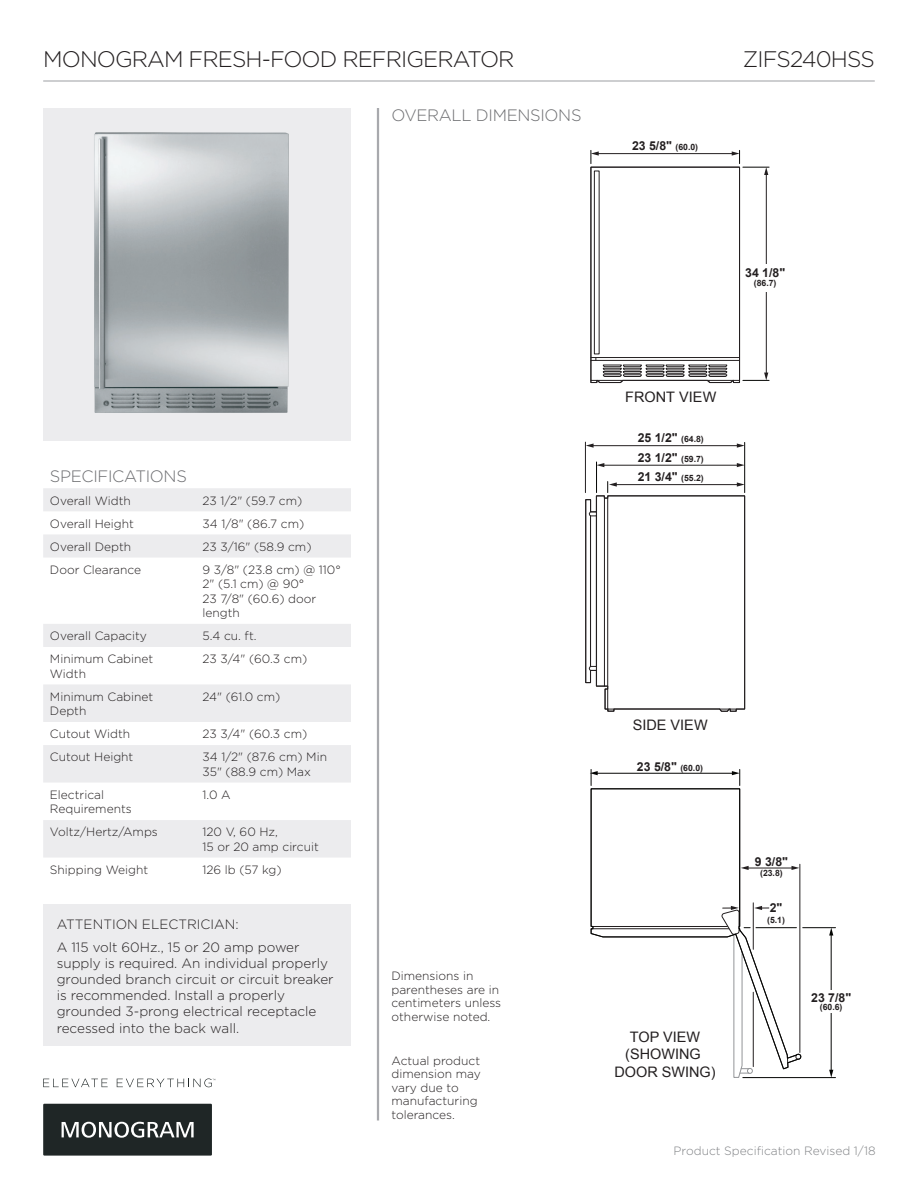
<style>
.page{position:relative;width:918px;height:1188px;background:#fff}
.page>*{position:absolute;margin:0;border:0;box-sizing:border-box;transform-origin:0 0}
.t1{font:300 22.5px "Gotham";letter-spacing:-.04em;color:#231f20}
.t2{font:300 16.5px "Gotham";letter-spacing:-.02em;color:#6c6d70}
.t3{font:14.4px/17.4px "Arial";color:#231f20;text-align:center}
.t4{font:300 13.5px/16.2px "Gotham";color:#231f20}
.t5{font:700 12.3px "Arial";color:#231f20}
.t6{font:300 12px/14.4px "Gotham";color:#231f20}
.t7{font:300 12px "Gotham";color:#808285}
.t8{font:700 8.7px "Arial";color:#231f20}
.s1{font-size:8.7px}
</style>
<div class="page">
<svg style="left:43px;top:1104px;width:169px;height:52px;background:#363c3c"></svg>
<svg style="left:43px;top:1079px;width:65px;height:8px"></svg>
<svg style="left:117px;top:1078px;width:98px;height:9px"></svg>
<hr style="left:377px;top:108px;width:2px;height:1012px;background:#a8a9ad">
<hr style="left:43px;top:80px;width:832px;height:2px;background:#a8a9ad">
<div style="left:43px;top:108px;width:308px;height:333px;background:#ececee"></div>
<svg style="left:43px;top:488px;width:308px;height:370px"></svg>
<img style="left:94px;top:132px;width:195px;height:281px">
<div style="left:43px;top:904px;width:308px;height:142px;background:#ececee"></div>
<svg style="left:590px;top:788px;width:210px;height:146px"></svg>
<svg style="left:590px;top:150px;width:179px;height:233px"></svg>
<div style="left:753px;top:264px;width:24px;height:27px;background:#fff"></div>
<svg style="left:585px;top:482px;width:161px;height:230px"></svg>
<hr style="left:744px;top:442px;width:1px;height:51px;background:#040503">
<hr style="left:596px;top:462px;width:1px;height:31px;background:#040503">
<hr style="left:585px;top:442px;width:1px;height:51px;background:#231f20">
<hr style="left:603px;top:465px;width:135px;height:1px;background:#231f20">
<svg style="left:597px;top:463px;width:7px;height:4px"></svg>
<svg style="left:737px;top:463px;width:8px;height:4px"></svg>
<hr style="left:592px;top:445px;width:146px;height:1px;background:#231f20">
<svg style="left:586px;top:443px;width:8px;height:5px"></svg>
<svg style="left:737px;top:443px;width:8px;height:5px"></svg>
<hr style="left:747px;top:868px;width:46px;height:1px;background:#231f20">
<svg style="left:741px;top:866px;width:8px;height:4px"></svg>
<svg style="left:792px;top:866px;width:7px;height:4px"></svg>
<hr style="left:596px;top:773px;width:137px;height:1px;background:#040503">
<hr style="left:831px;top:934px;width:1px;height:137px;background:#040503">
<svg style="left:829px;top:928px;width:4px;height:8px"></svg>
<svg style="left:829px;top:1070px;width:4px;height:7px"></svg>
<div style="left:820px;top:991px;width:22px;height:22px;background:#fff"></div>
<hr style="left:800px;top:864px;width:1px;height:188px;background:#231f20">
<svg style="left:732px;top:769px;width:8px;height:17px"></svg>
<svg style="left:590px;top:769px;width:8px;height:17px"></svg>
<hr style="left:803px;top:927px;width:33px;height:1px;background:#040503">
<hr style="left:743px;top:1077px;width:93px;height:1px;background:#040503">
<hr style="left:753px;top:903px;width:1px;height:46px;background:#231f20">
<svg style="left:591px;top:906px;width:211px;height:172px"></svg>
<h1 class="t1" style="left:43px;top:44px;width:473px">MONOGRAM FRESH-FOOD REFRIGERATOR</h1>
<h1 class="t1" style="left:743px;top:44px;width:133px">ZIFS240HSS</h1>
<h2 class="t2" style="left:50px;top:465px;width:138px">SPECIFICATIONS</h2>
<p class="t6" style="left:50px;top:493px;width:82px">Overall Width</p>
<p class="t6" style="left:203px;top:493px;width:101px">23 1/2" (59.7 cm)</p>
<p class="t6" style="left:50px;top:516px;width:85px">Overall Height</p>
<p class="t6" style="left:203px;top:516px;width:103px">34 1/8" (86.7 cm)</p>
<p class="t6" style="left:50px;top:539px;width:83px">Overall Depth</p>
<p class="t6" style="left:203px;top:539px;width:111px">23 3/16" (58.9 cm)</p>
<p class="t6" style="left:50px;top:562px;width:93px">Door Clearance</p>
<p class="t6" style="left:203px;top:562px;width:140px">9 3/8" (23.8 cm) @ 110°<br>2" (5.1 cm) @ 90°<br>23 7/8" (60.6) door length</p>
<p class="t6" style="left:50px;top:628px;width:99px">Overall Capacity</p>
<p class="t6" style="left:203px;top:628px;width:56px">5.4 cu. ft.</p>
<p class="t6" style="left:50px;top:652px;width:105px">Minimum Cabinet<br>Width</p>
<p class="t6" style="left:203px;top:652px;width:106px">23 3/4" (60.3 cm)</p>
<p class="t6" style="left:50px;top:689px;width:105px">Minimum Cabinet<br>Depth</p>
<p class="t6" style="left:203px;top:689px;width:79px">24" (61.0 cm)</p>
<p class="t6" style="left:50px;top:727px;width:82px">Cutout Width</p>
<p class="t6" style="left:203px;top:727px;width:106px">23 3/4" (60.3 cm)</p>
<p class="t6" style="left:50px;top:750px;width:85px">Cutout Height</p>
<p class="t6" style="left:203px;top:750px;width:126px">34 1/2" (87.6 cm) Min<br>35" (88.9 cm) Max</p>
<p class="t6" style="left:50px;top:787px;width:83px">Electrical<br>Requirements</p>
<p class="t6" style="left:203px;top:787px;width:30px">1.0 A</p>
<p class="t6" style="left:50px;top:825px;width:109px">Voltz/Hertz/Amps</p>
<p class="t6" style="left:203px;top:825px;width:118px">120 V, 60 Hz,<br>15 or 20 amp circuit</p>
<p class="t6" style="left:50px;top:862px;width:100px">Shipping Weight</p>
<p class="t6" style="left:203px;top:862px;width:81px">126 lb (57 kg)</p>
<p class="t4" style="left:57px;top:912px;width:244px;line-height:23px">ATTENTION ELECTRICIAN:<br>A 115 volt 60Hz., 15 or 20 amp power</p>
<p class="t4" style="left:57px;top:955px;width:279px">supply is required. An individual properly grounded branch circuit or circuit breaker is recommended. Install a properly grounded 3-prong electrical receptacle recessed into the back wall.</p>
<h2 class="t2" style="left:392px;top:105px;width:192px">OVERALL DIMENSIONS</h2>
<p class="t5" style="left:632px;top:138px;width:68px">23 5/8" <span class="s1">(60.0)</span></p>
<p class="t5" style="left:745px;top:265px;width:42px">34 1/8"</p>
<p class="t8" style="left:754px;top:277px;width:24px">(86.7)</p>
<p class="t3" style="left:625px;top:389px;width:93px">FRONT VIEW</p>
<p class="t5" style="left:638px;top:430px;width:68px">25 1/2" <span class="s1">(64.8)</span></p>
<p class="t5" style="left:638px;top:449px;width:68px">23 1/2" <span class="s1">(59.7)</span></p>
<p class="t5" style="left:638px;top:469px;width:68px">21 3/4" <span class="s1">(55.2)</span></p>
<p class="t6" style="left:392px;top:969px;width:111px;line-height:13.5px">Dimensions in parentheses are in centimeters unless otherwise noted.</p>
<p class="t6" style="left:392px;top:1053px;width:91px;line-height:13.5px">Actual product dimension may vary due to manufacturing tolerances.</p>
<p class="t3" style="left:633px;top:716px;width:76px">SIDE VIEW</p>
<p class="t5" style="left:637px;top:758px;width:68px">23 5/8" <span class="s1">(60.0)</span></p>
<p class="t3" style="left:614px;top:1028px;width:103px">TOP VIEW (SHOWING<br>DOOR SWING)</p>
<p class="t5" style="left:755px;top:853px;width:35px">9 3/8"</p>
<p class="t8" style="left:760px;top:868px;width:24px">(23.8)</p>
<p class="t5" style="left:770px;top:899px;width:14px">2"</p>
<p class="t8" style="left:767px;top:914px;width:19px">(5.1)</p>
<p class="t5" style="left:811px;top:989px;width:42px">23 7/8"</p>
<p class="t8" style="left:820px;top:1001px;width:24px">(60.6)</p>
<p class="t7" style="left:674px;top:1143px;width:204px">Product Specification Revised 1/18</p>
</div>
